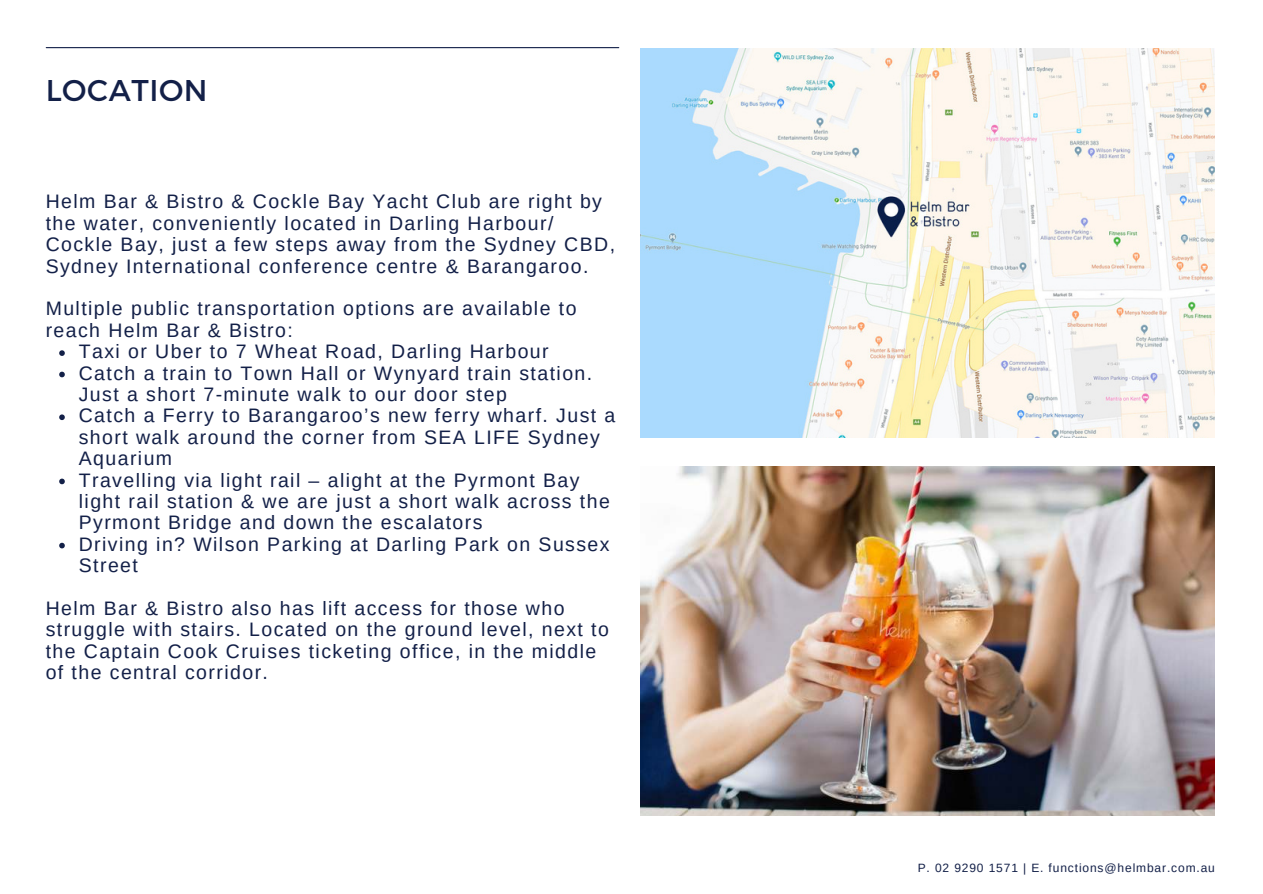
<style>
.page{position:relative;width:1263px;height:894px;background:#fff}
.page>*{position:absolute;margin:0;border:0;box-sizing:border-box;transform-origin:0 0}
.t1{font:30px "Montserrat";letter-spacing:.02em;color:#132048}
.t2{font:19.5px/21.3px "Arimo";letter-spacing:.075em;color:#132048}
.t3{font:12px "Arimo";letter-spacing:.075em;color:#132048}
</style>
<div class="page">
<hr style="left:46px;top:47px;width:573px;height:1px;background:#132048">
<img style="left:640px;top:48px;width:575px;height:389px">
<img style="left:640px;top:467px;width:575px;height:348px">
<svg style="left:59px;top:350px;width:6px;height:6px"></svg>
<svg style="left:59px;top:371px;width:6px;height:6px"></svg>
<svg style="left:59px;top:414px;width:6px;height:6px"></svg>
<svg style="left:59px;top:478px;width:6px;height:6px"></svg>
<svg style="left:59px;top:542px;width:6px;height:6px"></svg>
<h1 class="t1" style="left:46px;top:72px;width:163px">LOCATION</h1>
<p class="t2" style="left:46px;top:191px;width:571px">Helm Bar &amp; Bistro &amp; Cockle Bay Yacht Club are right by the water, conveniently located in Darling Harbour/ Cockle Bay, just a few steps away from the Sydney CBD, Sydney International conference centre &amp; Barangaroo.</p>
<p class="t2" style="left:46px;top:298px;width:532px">Multiple public transportation options are available to reach Helm Bar &amp; Bistro:</p>
<p class="t2" style="left:79px;top:341px;width:538px">Taxi or Uber to 7 Wheat Road, Darling Harbour<br>Catch a train to Town Hall or Wynyard train station.<br>Just a short 7-minute walk to our door step<br>Catch a Ferry to Barangaroo’s new ferry wharf. Just a short walk around the corner from SEA LIFE Sydney Aquarium<br>Travelling via light rail – alight at the Pyrmont Bay light rail station &amp; we are just a short walk across the Pyrmont Bridge and down the escalators<br>Driving in? Wilson Parking at Darling Park on Sussex Street</p>
<p class="t2" style="left:46px;top:597px;width:565px">Helm Bar &amp; Bistro also has lift access for those who struggle with stairs. Located on the ground level, next to the Captain Cook Cruises ticketing office, in the middle of the central corridor.</p>
<p class="t3" style="left:918px;top:860px;width:299px">P. 02 9290 1571 | E. functions@helmbar.com.au</p>
</div>
